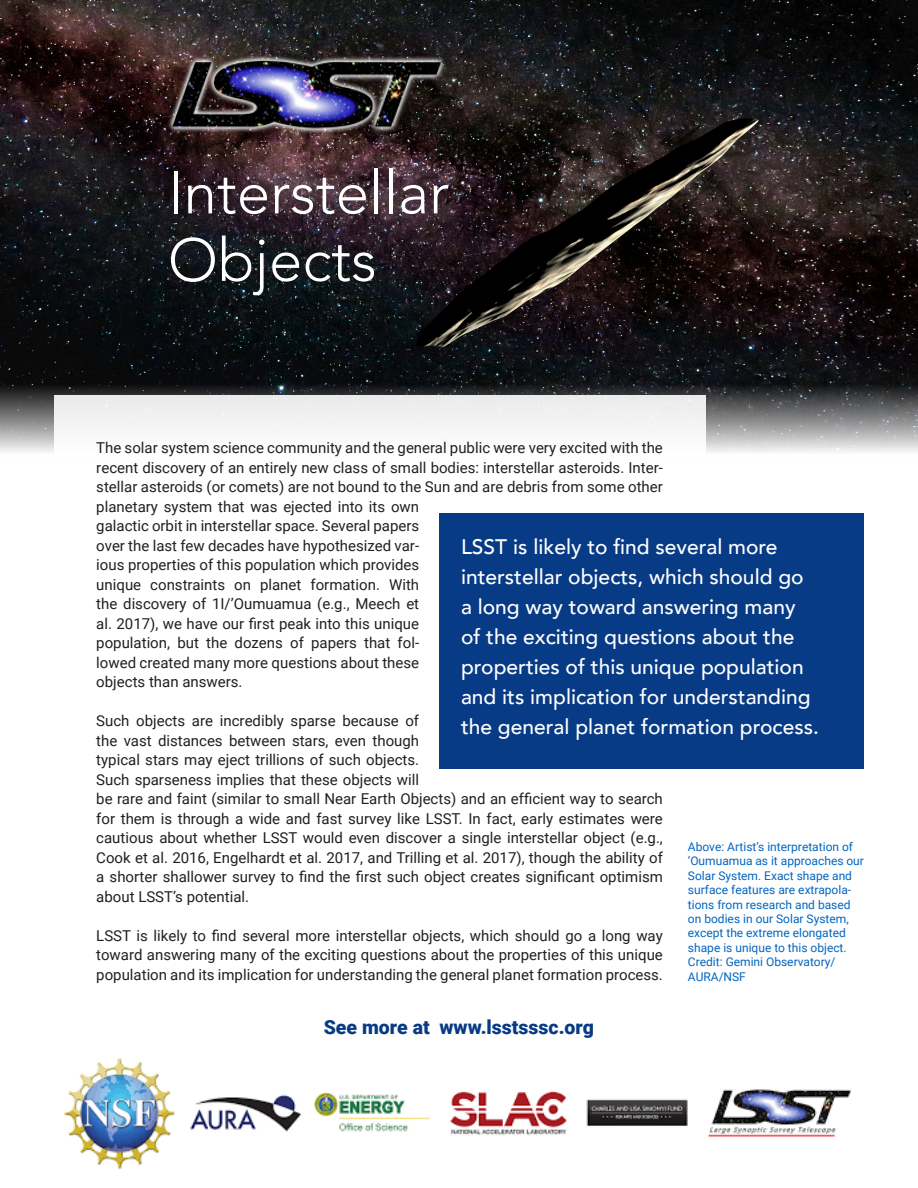
<style>
.page{position:relative;width:918px;height:1188px;background:#fff}
.page>*{position:absolute;margin:0;border:0;box-sizing:border-box;transform-origin:0 0}
.t1{font:300 60px/67.5px "Avenir";color:#fff}
.t2{font:500 21px/30px "Avenir";color:#fff}
.t3{font:900 19.5px "Roboto";color:#083b85}
.t4{font:15px/19.5px "Roboto";color:#231f20}
.t5{font:12px/14.4px "Roboto";color:#0365c0}
</style>
<div class="page">
<img style="left:64px;top:1058px;width:786px;height:111px">
<img style="left:0;top:0;width:918px;height:452px">
<img style="left:168px;top:54px;width:278px;height:79px">
<div style="left:54px;top:395px;width:651px;height:515px;background:#fff"></div>
<div style="left:439px;top:513px;width:425px;height:255px;background:#083b85"></div>
<p class="t1" style="left:168px;top:159px;width:283px">Interstellar<br>Objects</p>
<p class="t4" style="left:96px;top:437px;width:568px">The solar system science community and the general public were very excited with the recent discovery of an entirely new class of small bodies: interstellar asteroids. Inter&shy;stellar asteroids (or comets) are not bound to the Sun and are debris from some other planetary system that was ejected into its own<br>galactic orbit in interstellar space. Several papers<br>over the last few decades have hypothesized var-<br>ious properties of this population which provides<br>unique constraints on planet formation. With<br>the discovery of 1I/’Oumuamua (e.g., Meech et<br>al. 2017), we have our first peak into this unique<br>population, but the dozens of papers that fol-<br>lowed created many more questions about these<br>objects than answers.</p>
<p class="t4" style="left:96px;top:710px;width:568px">Such objects are incredibly sparse because of<br>the vast distances between stars, even though<br>typical stars may eject trillions of such objects.<br>Such sparseness implies that these objects will<br>be rare and faint (similar to small Near Earth Objects) and an efficient way to search for them is through a wide and fast survey like LSST. In fact, early estimates were cautious about whether LSST would even discover a single interstellar object (e.g., Cook et al. 2016, Engelhardt et al. 2017, and Trilling et al. 2017), though the ability of a shorter shallower survey to find the first such object creates significant optimism about LSST’s potential.</p>
<p class="t4" style="left:96px;top:925px;width:568px;text-align:justify">LSST is likely to find several more interstellar objects, which should go a long way toward answering many of the exciting questions about the properties of this unique population and its implication for understanding the general planet formation process.</p>
<p class="t2" style="left:461px;top:530px;width:359px">LSST is likely to find several more interstellar objects, which should go a long way toward answering many of the exciting questions about the properties of this unique population and its implication for understanding the general planet formation process.</p>
<p class="t5" style="left:688px;top:839px;width:178px">Above: Artist’s interpretation of ‘Oumuamua as it approaches our<br>Solar System. Exact shape and surface features are extrapola&shy;tions from research and based on bodies in our Solar System, except the extreme elongated shape is unique to this object.<br>Credit: Gemini Observatory/<br>AURA/NSF</p>
<p class="t3" style="left:324px;top:1014px;width:272px">See more at www.lsstsssc.org</p>
</div>
